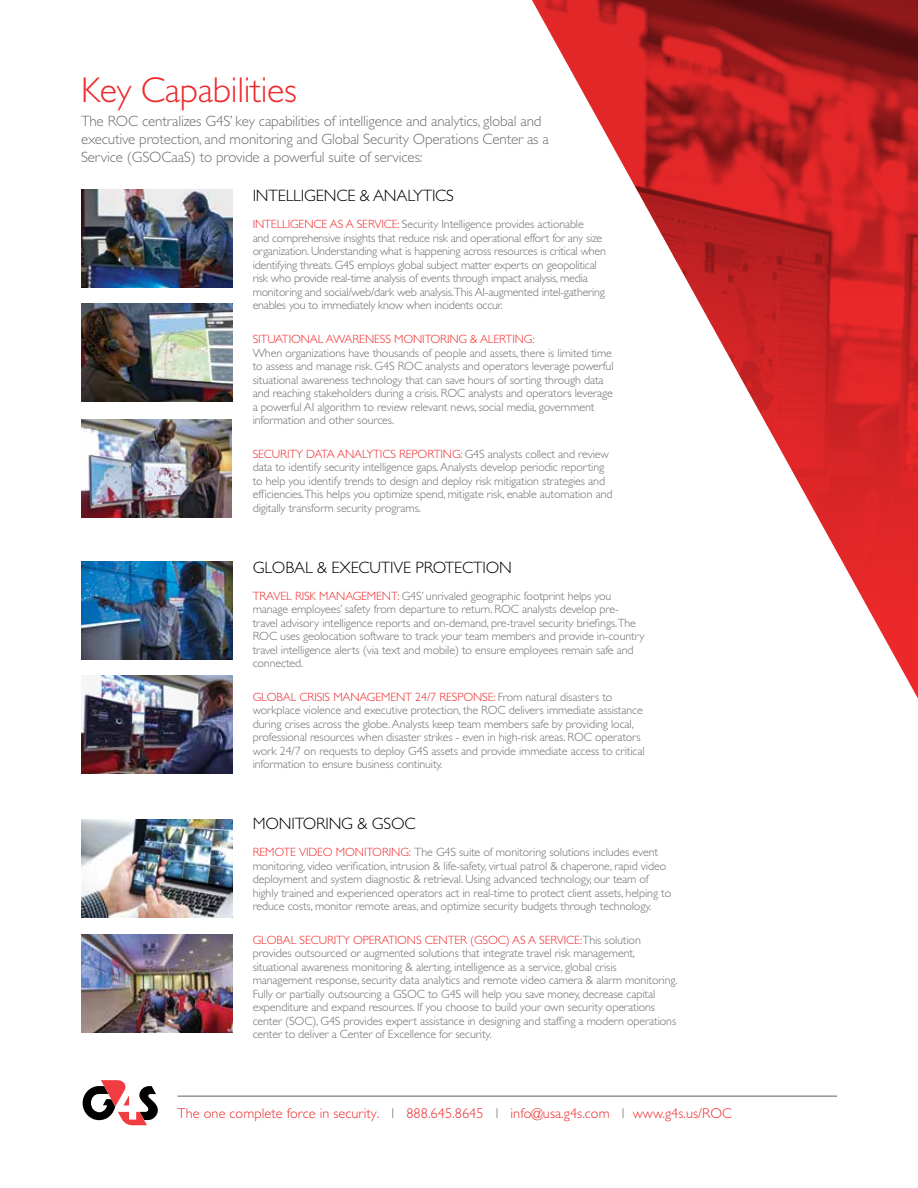
<style>
.page{position:relative;width:918px;height:1188px;background:#fff}
.page>*{position:absolute;margin:0;border:0;box-sizing:border-box;transform-origin:0 0}
.t1{font:300 36px "Gill Sans";letter-spacing:-.01em;color:#ee292b}
.t2{font:300 16.5px "Gill Sans";letter-spacing:-.01em;color:#000}
.t3{font:300 15px/18px "Gill Sans";letter-spacing:-.01em;color:#6d6e71}
.t4{font:300 14.25px "Gill Sans";letter-spacing:.005em;color:#ee292b}
.t5{font:300 12px/13.5px "Gill Sans";letter-spacing:-.01em;color:#6d6e71}
.t6{font:300 12px "Gill Sans";letter-spacing:-.01em;color:#ee292b}
.s1{color:#ee292b}
.s2{color:#6d6e71}
</style>
<div class="page">
<img style="left:532px;top:0;width:386px;height:699px">
<img style="left:81px;top:303px;width:151px;height:99px">
<img style="left:81px;top:189px;width:151px;height:98px">
<img style="left:81px;top:419px;width:151px;height:98px">
<img style="left:81px;top:561px;width:151px;height:98px">
<img style="left:81px;top:675px;width:151px;height:98px">
<img style="left:81px;top:819px;width:151px;height:98px">
<img style="left:81px;top:934px;width:151px;height:98px">
<svg style="left:83px;top:1080px;width:75px;height:45px"></svg>
<hr style="left:178px;top:1096px;width:659px;height:1px;background:#6d6e71">
<h1 class="t1" style="left:81px;top:69px;width:217px">Key Capabilities</h1>
<p class="t3" style="left:81px;top:112px;width:469px">The ROC centralizes G4S’ key capabilities of intelligence and analytics, global and executive protection, and monitoring and Global Security Operations Center as a<br>Service (GSOCaaS) to provide a powerful suite of services:</p>
<h2 class="t2" style="left:253px;top:187px;width:203px">INTELLIGENCE &amp; ANALYTICS</h2>
<p class="t5" style="left:253px;top:218px;width:355px"><span class="s1">INTELLIGENCE AS A SERVICE:</span> Security Intelligence provides actionable<br>and comprehensive insights that reduce risk and operational effort for any size organization. Understanding what is happening across resources is critical when identifying threats. G4S employs global subject matter experts on geopolitical risk who provide real-time analysis of events through impact analysis, media monitoring and social/web/dark web analysis.This AI-augmented intel-gathering enables you to immediately know when incidents occur.</p>
<p class="t6" style="left:253px;top:332px;width:283px">SITUATIONAL AWARENESS MONITORING &amp; ALERTING:</p>
<p class="t5" style="left:253px;top:346px;width:362px">When organizations have thousands of people and assets, there is limited time to assess and manage risk. G4S ROC analysts and operators leverage powerful situational awareness technology that can save hours of sorting through data and reaching stakeholders during a crisis. ROC analysts and operators leverage a powerful AI algorithm to review relevant news, social media, government information and other sources.</p>
<p class="t5" style="left:253px;top:447px;width:361px"><span class="s1">SECURITY DATA ANALYTICS REPORTING:</span> G4S analysts collect and review data to identify security intelligence gaps. Analysts develop periodic reporting to help you identify trends to design and deploy risk mitigation strategies and efficiencies.This helps you optimize spend, mitigate risk, enable automation and digitally transform security programs.</p>
<h2 class="t2" style="left:253px;top:558px;width:261px">GLOBAL &amp; EXECUTIVE PROTECTION</h2>
<p class="t5" style="left:253px;top:589px;width:393px"><span class="s1">TRAVEL RISK MANAGEMENT:</span> G4S’ unrivaled geographic footprint helps you manage employees’ safety from departure to return. ROC analysts develop pre&shy;travel advisory intelligence reports and on-demand, pre-travel security briefings.The ROC uses geolocation software to track your team members and provide in-country travel intelligence alerts (via text and mobile) to ensure employees remain safe and connected.</p>
<p class="t5" style="left:253px;top:690px;width:393px"><span class="s1">GLOBAL CRISIS MANAGEMENT 24/7 RESPONSE:</span> From natural disasters to workplace violence and executive protection, the ROC delivers immediate assistance during crises across the globe. Analysts keep team members safe by providing local, professional resources when disaster strikes - even in high-risk areas. ROC operators work 24/7 on requests to deploy G4S assets and provide immediate access to critical information to ensure business continuity.</p>
<h2 class="t2" style="left:253px;top:814px;width:164px">MONITORING &amp; GSOC</h2>
<p class="t5" style="left:253px;top:845px;width:420px"><span class="s1">REMOTE VIDEO MONITORING:</span> The G4S suite of monitoring solutions includes event monitoring, video verification, intrusion &amp; life-safety, virtual patrol &amp; chaperone, rapid video deployment and system diagnostic &amp; retrieval. Using advanced technology, our team of highly trained and experienced operators act in real-time to protect client assets, helping to reduce costs, monitor remote areas, and optimize security budgets through technology.</p>
<p class="t5" style="left:253px;top:933px;width:426px"><span class="s1">GLOBAL SECURITY OPERATIONS CENTER (GSOC) AS A SERVICE:</span>This solution provides outsourced or augmented solutions that integrate travel risk management, situational awareness monitoring &amp; alerting, intelligence as a service, global crisis management response, security data analytics and remote video camera &amp; alarm monitoring.<br>Fully or partially outsourcing a GSOC to G4S will help you save money, decrease capital expenditure and expand resources. If you choose to build your own security operations center (SOC), G4S provides expert assistance in designing and staffing a modern operations center to deliver a Center of Excellence for security.</p>
<p class="t4" style="left:178px;top:1105px;width:556px">The one complete force in security. <span class="s2">l</span> 888.645.8645 <span class="s2">l</span> info@usa.g4s.com <span class="s2">l</span> www.g4s.us/ROC</p>
</div>
